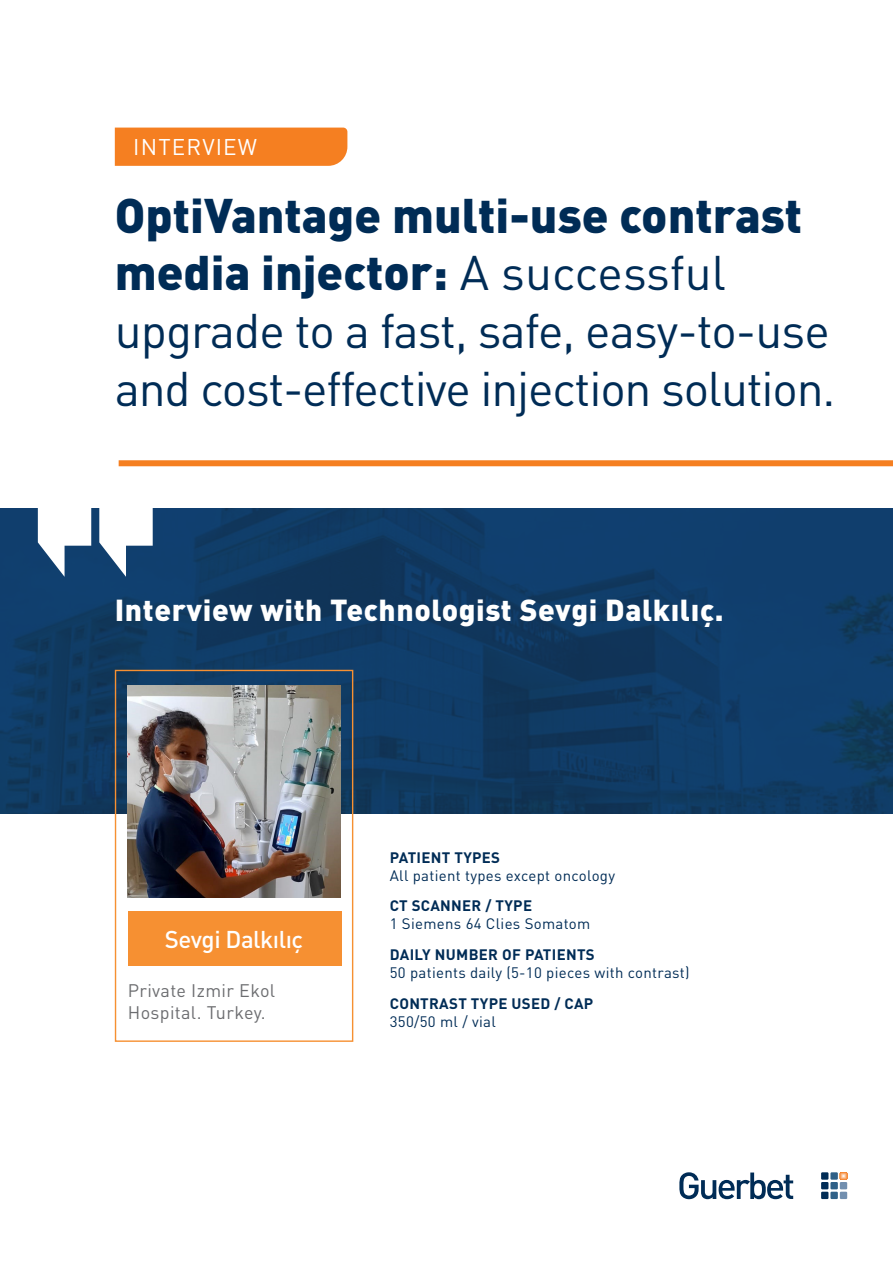
<style>
.page{position:relative;width:893px;height:1263px;background:#fff}
.page>*{position:absolute;margin:0;border:0;box-sizing:border-box;transform-origin:0 0}
.t1{font:48px/57.6px "DIN";letter-spacing:-.025em;color:#002c56}
.t2{font:900 30px "DIN";letter-spacing:.02em;color:#fff}
.t3{font:500 24px "DIN";letter-spacing:-.02em;color:#fff}
.t4{font:22.5px "DIN";letter-spacing:.05em;color:#fff}
.t5{font:18px/21.6px "DIN";letter-spacing:.02em;color:#6c6d70}
.t6{font:15px/18px "DIN";letter-spacing:.02em;color:#002c56}
.t7{font:700 15px/18px "DIN";letter-spacing:.02em;color:#002c56}
.s1{font-weight:900}
.s2{font-weight:700}
.s3{font-weight:400}
</style>
<div class="page">
<img style="left:0;top:508px;width:893px;height:305px">
<svg style="left:38px;top:508px;width:115px;height:69px"></svg>
<div style="left:119px;top:460px;width:774px;height:6px;background:#f57f21"></div>
<div style="left:115px;top:128px;width:232px;height:38px;background:#f57f21"></div>
<svg style="left:679px;top:1172px;width:114px;height:27px"></svg>
<div style="left:821px;top:1172px;width:7px;height:8px;background:#002c56"></div>
<div style="left:830px;top:1172px;width:8px;height:8px;background:#2f6087"></div>
<div style="left:821px;top:1182px;width:7px;height:7px;background:#002c56"></div>
<div style="left:830px;top:1182px;width:8px;height:7px;background:#2f6087"></div>
<div style="left:840px;top:1182px;width:7px;height:7px;background:#728faf"></div>
<div style="left:821px;top:1192px;width:7px;height:7px;background:#002c56"></div>
<div style="left:830px;top:1192px;width:8px;height:7px;background:#2f6087"></div>
<div style="left:840px;top:1192px;width:7px;height:7px;background:#728faf"></div>
<div style="left:840px;top:1172px;width:7px;height:7px;background:#f58831"></div>
<div style="left:840px;top:1173px;width:7px;height:6px;background:#f69b55"></div>
<svg style="left:840px;top:1173px;width:6px;height:6px"></svg>
<div style="left:115px;top:670px;width:238px;height:372px;border:1px solid #f69032"></div>
<div style="left:128px;top:911px;width:214px;height:55px;background:#f69032"></div>
<img style="left:128px;top:685px;width:212px;height:213px">
<p class="t4" style="left:133px;top:133px;width:125px">INTERVIEW</p>
<p class="t1" style="left:115px;top:186px;width:722px"><span class="s1">OptiVantage multi-use contrast media injector:</span> A successful upgrade to a fast, safe, easy-to-use and cost-effective injection solution.</p>
<p class="t2" style="left:115px;top:590px;width:610px">Interview with Technologist Sevgi Dalkılıç.</p>
<p class="t3" style="left:165px;top:924px;width:140px">Sevgi Dalkılıç</p>
<p class="t5" style="left:128px;top:980px;width:149px">Private Izmir Ekol<br>Hospital. Turkey.</p>
<p class="t3" style="left:146px;top:924px;width:173px">Fernando Alarza</p>
<p class="t6" style="left:390px;top:848px;width:227px"><span class="s2">PATIENT TYPES<br></span>All patient types except oncology</p>
<p class="t6" style="left:390px;top:896px;width:202px"><span class="s2">CT SCANNER / TYPE<br></span>1 Siemens 64 Clies Somatom</p>
<p class="t6" style="left:390px;top:945px;width:301px"><span class="s2">DAILY NUMBER OF PATIENTS<br></span>50 patients daily (5-10 pieces with contrast)</p>
<p class="t7" style="left:390px;top:994px;width:205px">CONTRAST TYPE USED / CAP<br><span class="s3">350/50 ml / vial</span></p>
</div>
